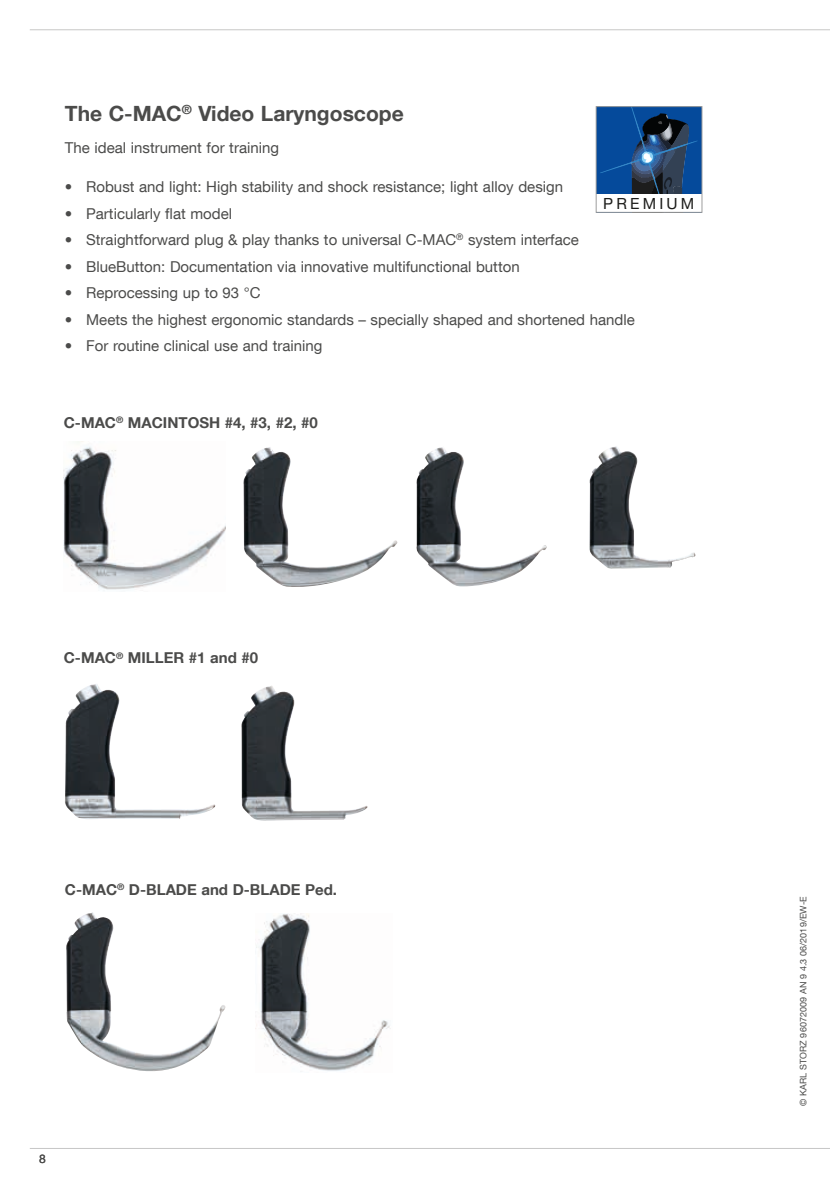
<style>
.page{position:relative;width:830px;height:1191px;background:#fff}
.page>*{position:absolute;margin:0;border:0;box-sizing:border-box;transform-origin:0 0}
.t1{font:700 21px "KS Helvetica Neue";color:#4b4b4a}
.t2{font:15.45px "KS Helvetica Neue";letter-spacing:.205em;color:#1d1d1b}
.t3{font:15px "KS Helvetica Neue";color:#4b4b4a}
.t4{font:700 15px "KS Helvetica Neue";color:#4b4b4a}
.t5{font:12px "KS Helvetica Neue";color:#4b4b4a}
.t6{font:9px "KS Helvetica Neue";letter-spacing:.01em;color:#4b4b4a}
</style>
<div class="page">
<hr style="left:30px;top:29px;width:799px;height:1px;background:#c7c7c6">
<hr style="left:30px;top:1148px;width:799px;height:1px;background:#c7c7c6">
<img style="left:66px;top:912px;width:160px;height:159px">
<img style="left:255px;top:914px;width:136px;height:157px">
<img style="left:64px;top:441px;width:161px;height:149px">
<img style="left:241px;top:686px;width:126px;height:134px">
<img style="left:243px;top:447px;width:155px;height:140px">
<img style="left:65px;top:684px;width:150px;height:135px">
<img style="left:416px;top:447px;width:131px;height:140px">
<img style="left:589px;top:446px;width:106px;height:123px">
<svg style="left:597px;top:108px;width:103px;height:86px;background:#17477e"></svg>
<div style="left:595px;top:106px;width:107px;height:107px;border:1px solid #9d9d9d"></div>
<h1 class="t1" style="left:65px;top:101px;width:340px">The C-MAC<sup>®</sup> Video Laryngoscope</h1>
<p class="t3" style="left:65px;top:138px;width:215px">The ideal instrument for training</p>
<p class="t3" style="left:65px;top:177px;width:499px">• Robust and light: High stability and shock resistance; light alloy design</p>
<p class="t3" style="left:65px;top:204px;width:169px">• Particularly flat model</p>
<p class="t3" style="left:65px;top:230px;width:515px">• Straightforward plug &amp; play thanks to universal C-MAC<sup>®</sup> system interface</p>
<p class="t3" style="left:65px;top:257px;width:456px">• BlueButton: Documentation via innovative multifunctional button</p>
<p class="t3" style="left:65px;top:283px;width:197px">• Reprocessing up to 93 °C</p>
<p class="t3" style="left:65px;top:310px;width:571px">• Meets the highest ergonomic standards – specially shaped and shortened handle</p>
<p class="t3" style="left:65px;top:336px;width:259px">• For routine clinical use and training</p>
<p class="t2" style="left:603px;top:193px;width:92px">PREMIUM</p>
<p class="t4" style="left:64px;top:413px;width:255px">C-MAC<sup>®</sup> MACINTOSH #4, #3, #2, #0</p>
<p class="t4" style="left:64px;top:648px;width:196px">C-MAC<sup>®</sup> MILLER #1 and #0</p>
<p class="t4" style="left:65px;top:880px;width:273px">C-MAC<sup>®</sup> D-BLADE and D-BLADE Ped.</p>
<p class="t5" style="left:39px;top:1151px;width:8px">8</p>
<p class="t6" style="left:797px;top:1106px;width:211px;rotate:-90deg">© KARL STORZ 96072009 AN 9 4.3 06/2019/EW-E</p>
</div>
